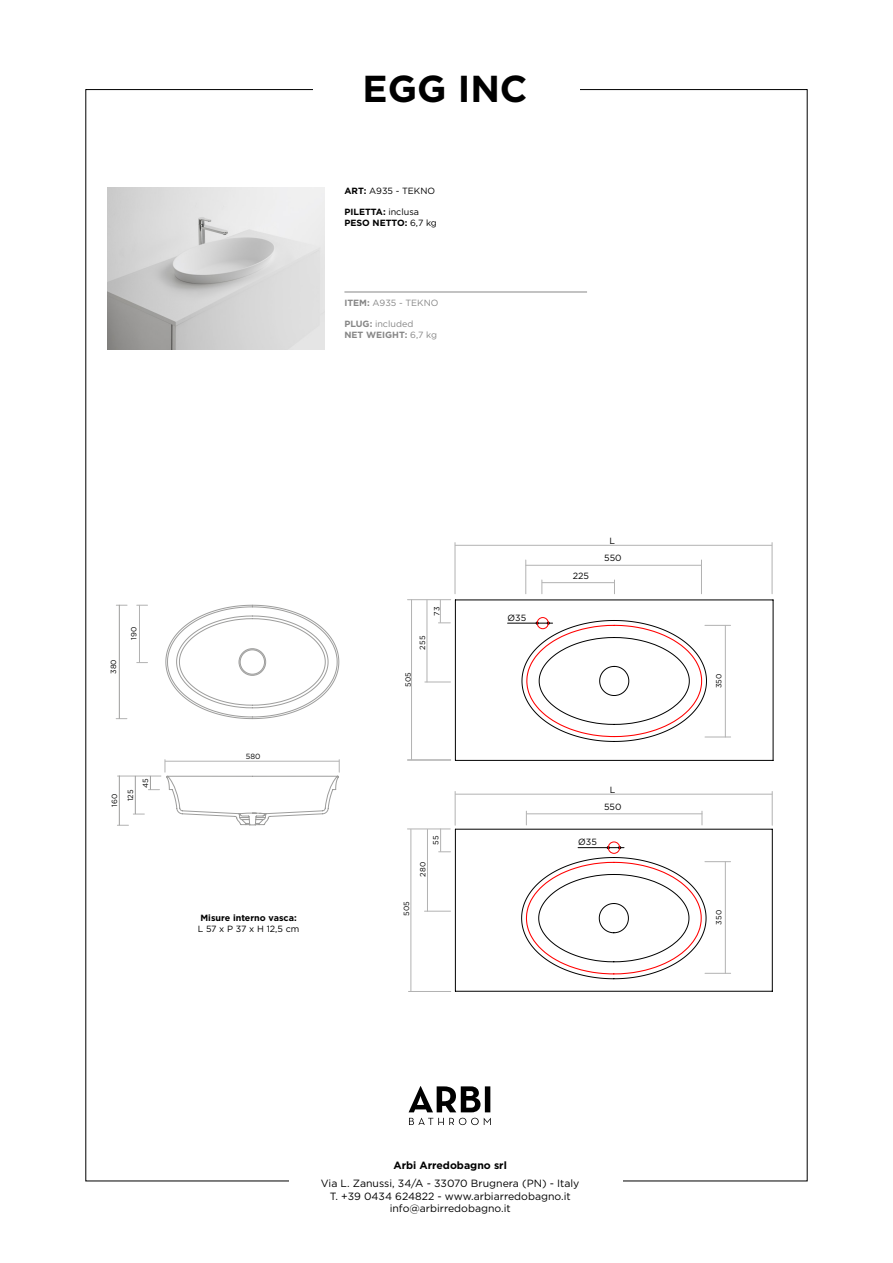
<style>
.page{position:relative;width:893px;height:1263px;background:#fff}
.page>*{position:absolute;margin:0;border:0;box-sizing:border-box;transform-origin:0 0}
.t1{font:700 37.5px "Gotham";color:#000}
.t2{font:10.5px/12.6px "Gotham";color:#000;text-align:center}
.t3{font:700 10.5px "Gotham";color:#000}
.t4{font:700 9px/10.5px "Gotham";color:#000}
.t5{font:9px/17.4px "Gotham";color:#000;text-align:center}
.t6{font:700 9px/10.5px "Gotham";color:#878787}
.t7{font:9px "Gotham";color:#878787}
.t8{font:7.5px "Gotham";color:#000}
.s1{font-weight:700}
.s2{font-weight:400}
</style>
<div class="page">
<svg style="left:409px;top:1086px;width:81px;height:26px"></svg>
<svg style="left:409px;top:1118px;width:82px;height:7px"></svg>
<hr style="left:344px;top:292px;width:243px;height:1px;background:#878787">
<img style="left:108px;top:187px;width:217px;height:162px">
<hr style="left:118px;top:776px;width:43px;height:1px;background:#b2b2b2">
<hr style="left:139px;top:605px;width:1px;height:57px;background:#b2b2b2">
<hr style="left:119px;top:776px;width:1px;height:49px;background:#9d9d9c">
<hr style="left:135px;top:776px;width:1px;height:38px;background:#9d9d9c">
<hr style="left:407px;top:599px;width:44px;height:1px;background:#b2b2b2">
<hr style="left:407px;top:760px;width:44px;height:1px;background:#878787">
<hr style="left:411px;top:600px;width:1px;height:160px;background:#b2b2b2">
<hr style="left:427px;top:600px;width:1px;height:82px;background:#b2b2b2">
<svg style="left:425px;top:682px;width:25px;height:1px"></svg>
<svg style="left:438px;top:600px;width:12px;height:24px"></svg>
<hr style="left:455px;top:545px;width:317px;height:1px;background:#b2b2b2">
<hr style="left:455px;top:543px;width:1px;height:51px;background:#b2b2b2">
<hr style="left:772px;top:543px;width:1px;height:51px;background:#b2b2b2">
<hr style="left:119px;top:605px;width:1px;height:113px;background:#9d9d9c">
<hr style="left:526px;top:565px;width:175px;height:1px;background:#b2b2b2">
<hr style="left:525px;top:560px;width:1px;height:34px;background:#b2b2b2">
<hr style="left:701px;top:560px;width:1px;height:34px;background:#b2b2b2">
<hr style="left:407px;top:829px;width:43px;height:1px;background:#b2b2b2">
<hr style="left:411px;top:829px;width:1px;height:162px;background:#b2b2b2">
<hr style="left:427px;top:829px;width:1px;height:82px;background:#b2b2b2">
<svg style="left:424px;top:911px;width:26px;height:1px"></svg>
<hr style="left:408px;top:991px;width:43px;height:1px;background:#b2b2b2">
<hr style="left:455px;top:791px;width:1px;height:34px;background:#b2b2b2">
<hr style="left:772px;top:791px;width:1px;height:34px;background:#b2b2b2">
<hr style="left:455px;top:794px;width:317px;height:1px;background:#b2b2b2">
<svg style="left:166px;top:605px;width:173px;height:114px"></svg>
<svg style="left:165px;top:760px;width:175px;height:65px"></svg>
<svg style="left:148px;top:776px;width:11px;height:14px"></svg>
<hr style="left:455px;top:599px;width:318px;height:1px;background:#000">
<hr style="left:455px;top:600px;width:1px;height:160px;background:#000">
<hr style="left:455px;top:760px;width:318px;height:1px;background:#000">
<hr style="left:773px;top:600px;width:1px;height:160px;background:#000">
<hr style="left:508px;top:623px;width:45px;height:1px;background:#000">
<svg style="left:522px;top:620px;width:209px;height:122px"></svg>
<div style="left:537px;top:617px;width:12px;height:12px;border:1px solid #f00;border-radius:50%"></div>
<hr style="left:527px;top:813px;width:175px;height:1px;background:#b2b2b2">
<svg style="left:526px;top:811px;width:1px;height:14px"></svg>
<svg style="left:702px;top:811px;width:1px;height:14px"></svg>
<hr style="left:542px;top:582px;width:72px;height:1px;background:#b2b2b2">
<svg style="left:542px;top:580px;width:1px;height:14px"></svg>
<svg style="left:614px;top:580px;width:1px;height:14px"></svg>
<hr style="left:455px;top:829px;width:317px;height:1px;background:#000">
<hr style="left:455px;top:829px;width:1px;height:162px;background:#000">
<hr style="left:455px;top:991px;width:317px;height:1px;background:#000">
<hr style="left:772px;top:829px;width:1px;height:162px;background:#000">
<svg style="left:521px;top:857px;width:210px;height:122px"></svg>
<hr style="left:578px;top:847px;width:46px;height:1px;background:#000">
<div style="left:608px;top:842px;width:12px;height:12px;border:1px solid #f00;border-radius:50%"></div>
<svg style="left:439px;top:829px;width:11px;height:23px"></svg>
<h1 class="t1" style="left:363px;top:64px;width:167px">EGG INC</h1>
<p class="t5" style="left:344px;top:182px;width:92px"><span class="s1">ART:</span> A935 - TEKNO</p>
<p class="t4" style="left:344px;top:207px;width:94px">PILETTA: <span class="s2">inclusa<br></span>PESO NETTO: <span class="s2">6,7 kg</span></p>
<p class="t7" style="left:344px;top:297px;width:96px"><span class="s1">ITEM:</span> A935 - TEKNO</p>
<p class="t6" style="left:344px;top:319px;width:94px">PLUG: <span class="s2">included<br></span>NET WEIGHT: <span class="s2">6,7 kg</span></p>
<p class="t8" style="left:109px;top:674px;width:16px;rotate:-90deg">380</p>
<p class="t8" style="left:129px;top:639px;width:14px;rotate:-90deg">190</p>
<p class="t8" style="left:110px;top:807px;width:14px;rotate:-90deg">160</p>
<p class="t8" style="left:126px;top:801px;width:13px;rotate:-90deg">125</p>
<p class="t8" style="left:141px;top:788px;width:11px;rotate:-90deg">45</p>
<p class="t8" style="left:246px;top:752px;width:16px">580</p>
<p class="t4" style="left:200px;top:912px;width:98px">Misure interno vasca:</p>
<p class="t5" style="left:198px;top:920px;width:103px">L 57 x P 37 x H 12,5 cm</p>
<p class="t8" style="left:418px;top:649px;width:15px;rotate:-90deg">255</p>
<p class="t8" style="left:432px;top:616px;width:10px;rotate:-90deg">73</p>
<p class="t8" style="left:403px;top:687px;width:16px;rotate:-90deg">505</p>
<p class="t5" style="left:508px;top:609px;width:20px">Ø35</p>
<p class="t5" style="left:573px;top:567px;width:18px">225</p>
<p class="t5" style="left:604px;top:532px;width:19px">L<br>550</p>
<p class="t8" style="left:402px;top:916px;width:16px;rotate:-90deg">505</p>
<p class="t5" style="left:610px;top:781px;width:7px">L</p>
<p class="t5" style="left:604px;top:798px;width:19px">550</p>
<p class="t8" style="left:431px;top:845px;width:11px;rotate:-90deg">55</p>
<p class="t5" style="left:578px;top:833px;width:20px">Ø35</p>
<p class="t8" style="left:418px;top:877px;width:16px;rotate:-90deg">280</p>
<p class="t3" style="left:393px;top:1158px;width:115px">Arbi Arredobagno srl</p>
<p class="t2" style="left:321px;top:1177px;width:260px">Via L. Zanussi, 34/A - 33070 Brugnera (PN) - Italy<br>T. +39 0434 624822 - www.arbiarredobagno.it info@arbirredobagno.it</p>
<p class="t8" style="left:714px;top:688px;width:16px;rotate:-90deg">350</p>
<p class="t8" style="left:714px;top:925px;width:16px;rotate:-90deg">350</p>
</div>
